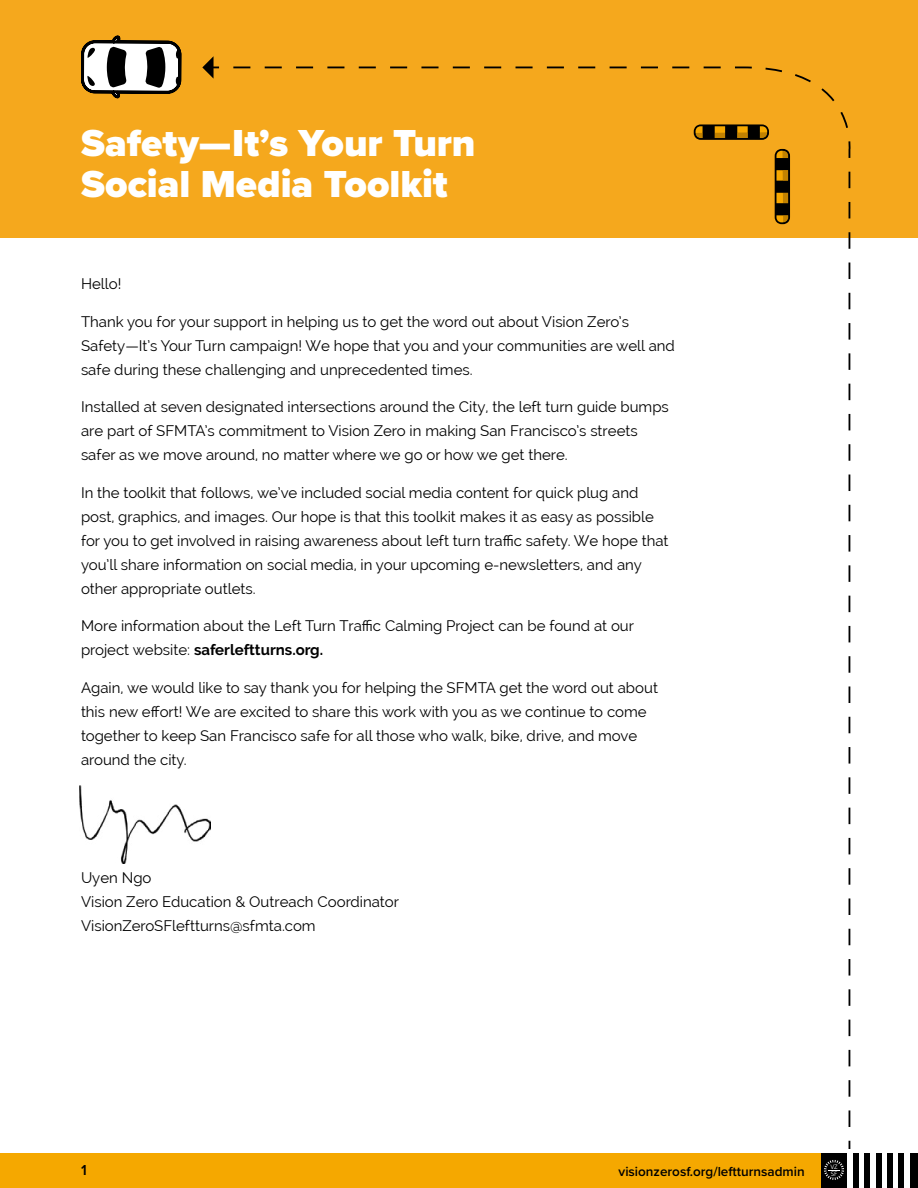
<style>
.page{position:relative;width:918px;height:1188px;background:#fff}
.page>*{position:absolute;margin:0;border:0;box-sizing:border-box;transform-origin:0 0}
.t1{font:900 39px "Proxima Nova";color:#fff}
.Body{font:15px/24px "Raleway";color:#000}
.t2{font:600 15px "Proxima Nova";color:#000}
.t3{font:600 13.5px "Proxima Nova";color:#000}
.t4{font:6.15px "Glober";color:#fff}
.s1{font-weight:700}
</style>
<div class="page">
<div style="left:0;top:1154px;width:826px;height:34px;background:#f5a800"></div>
<div style="left:822px;top:1154px;width:25px;height:34px;background:#000"></div>
<div style="left:853px;top:1154px;width:5px;height:34px;background:#000"></div>
<div style="left:864px;top:1154px;width:6px;height:34px;background:#000"></div>
<div style="left:876px;top:1154px;width:5px;height:34px;background:#000"></div>
<div style="left:887px;top:1154px;width:6px;height:34px;background:#000"></div>
<div style="left:899px;top:1154px;width:5px;height:34px;background:#000"></div>
<div style="left:910px;top:1154px;width:8px;height:34px;background:#000"></div>
<svg style="left:824px;top:1160px;width:20px;height:20px"></svg>
<div style="left:0;top:0;width:918px;height:238px;background:#f5a81d"></div>
<svg style="left:202px;top:56px;width:12px;height:23px"></svg>
<svg style="left:82px;top:37px;width:98px;height:60px;background:#988f7f"></svg>
<svg style="left:775px;top:149px;width:15px;height:75px"></svg>
<svg style="left:233px;top:66px;width:615px;height:74px"></svg>
<img style="left:79px;top:785px;width:132px;height:79px">
<p class="t1" style="left:81px;top:114px;width:396px">Safety—It’s Your Turn</p>
<p class="t1" style="left:81px;top:155px;width:368px">Social Media Toolkit</p>
<p class="Body" style="left:81px;top:272px;width:42px">Hello!</p>
<p class="Body" style="left:81px;top:309px;width:595px">Thank you for your support in helping us to get the word out about Vision Zero’s<br>Safety—It’s Your Turn campaign! We hope that you and your communities are well and safe during these challenging and unprecedented times.</p>
<p class="Body" style="left:81px;top:395px;width:589px">Installed at seven designated intersections around the City, the left turn guide bumps are part of SFMTA’s commitment to Vision Zero in making San Francisco’s streets safer as we move around, no matter where we go or how we get there.</p>
<p class="Body" style="left:81px;top:480px;width:589px">In the toolkit that follows, we’ve included social media content for quick plug and post, graphics, and images. Our hope is that this toolkit makes it as easy as possible for you to get involved in raising awareness about left turn traffic safety. We hope that you’ll share information on social media, in your upcoming e-newsletters, and any other appropriate outlets.</p>
<p class="Body" style="left:81px;top:614px;width:555px">More information about the Left Turn Traffic Calming Project can be found at our project website: <span class="s1">saferleftturns.org.</span></p>
<p class="Body" style="left:81px;top:675px;width:579px">Again, we would like to say thank you for helping the SFMTA get the word out about this new effort! We are excited to share this work with you as we continue to come together to keep San Francisco safe for all those who walk, bike, drive, and move around the city.</p>
<p class="Body" style="left:81px;top:866px;width:72px">Uyen Ngo</p>
<p class="Body" style="left:81px;top:890px;width:319px">Vision Zero Education &amp; Outreach Coordinator</p>
<p class="Body" style="left:81px;top:914px;width:236px">VisionZeroSFleftturns@sfmta.com</p>
<p class="t4" style="left:830px;top:1162px;width:9px">VZ</p>
<p class="t2" style="left:81px;top:1158px;width:7px">1</p>
<p class="t3" style="left:619px;top:1162px;width:188px">visionzerosf.org/leftturnsadmin</p>
<p class="t4" style="left:831px;top:1169px;width:8px">SF</p>
</div>
